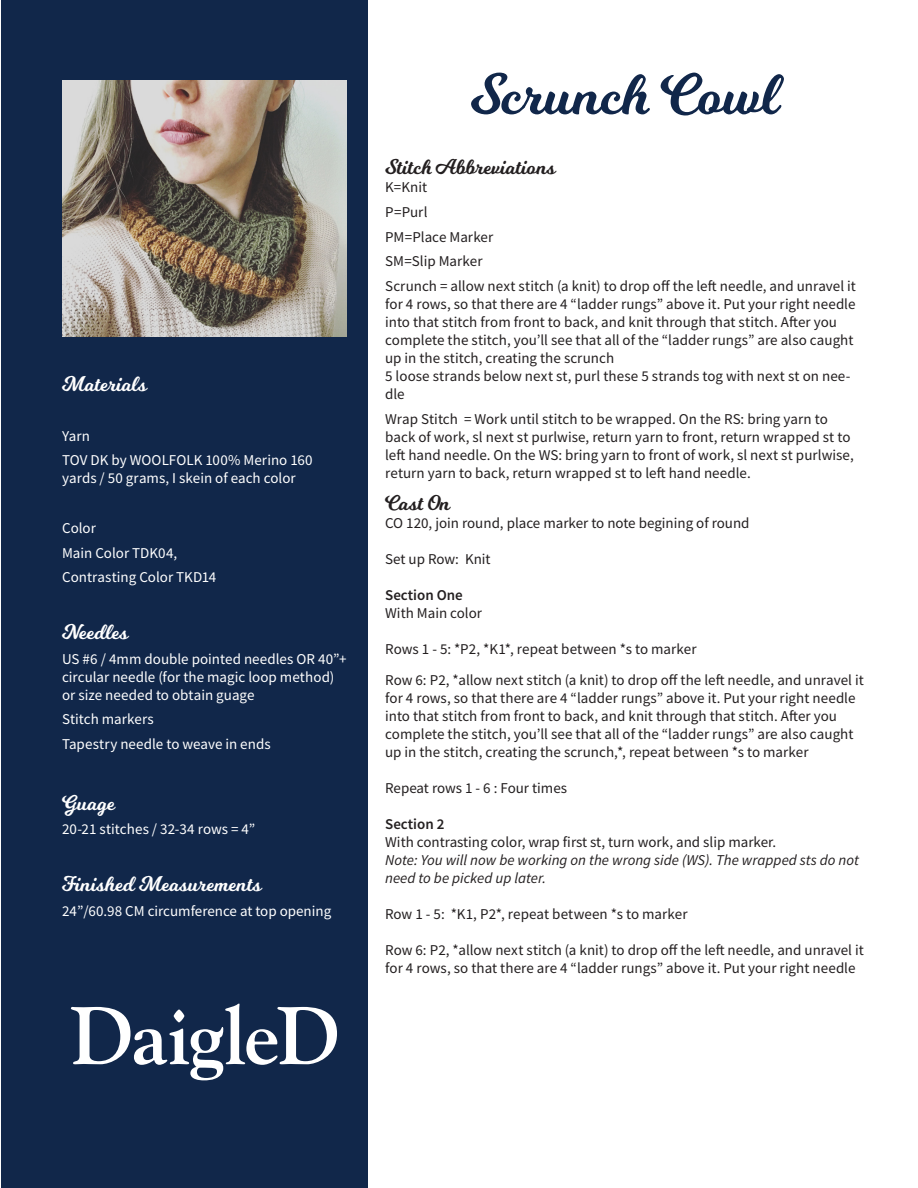
<style>
.page{position:relative;width:918px;height:1188px;background:#fff}
.page>*{position:absolute;margin:0;border:0;box-sizing:border-box;transform-origin:0 0}
.t1{font:700 81px "Goudy Std";letter-spacing:-.02em;color:#fff}
.t2{font:57px "Milkshake";letter-spacing:.005em;color:#11274a}
.t3{font:21px "Milkshake";letter-spacing:.005em;color:#fff}
.t4{font:21px "Milkshake";letter-spacing:.01em;color:#231f20}
.t5{font:15px/18px "Source Sans Pro";color:#231f20}
.t6{font:15px/18px "Source Sans Pro";color:#fff}
.t7{font:italic 15px/18px "Source Sans Pro";color:#231f20}
.t8{font:600 15px "Source Sans Pro";color:#231f20}
</style>
<div class="page">
<div style="left:1px;top:0;width:366px;height:1188px;background:#11274a"></div>
<img style="left:62px;top:81px;width:285px;height:256px">
<p class="t3" style="left:62px;top:369px;width:86px">Materials</p>
<p class="t6" style="left:62px;top:426px;width:29px">Yarn</p>
<p class="t6" style="left:62px;top:451px;width:252px">TOV DK by WOOLFOLK 100% Merino 160 yards / 50 grams, I skein of each color</p>
<p class="t6" style="left:62px;top:519px;width:35px">Color</p>
<p class="t6" style="left:62px;top:543px;width:117px">Main Color TDK04,</p>
<p class="t6" style="left:62px;top:568px;width:156px">Contrasting Color TKD14</p>
<p class="t3" style="left:62px;top:617px;width:68px">Needles</p>
<p class="t6" style="left:62px;top:650px;width:286px">US #6 / 4mm double pointed needles OR 40”+ circular needle (for the magic loop method) or size needed to obtain guage</p>
<p class="t6" style="left:62px;top:710px;width:93px">Stitch markers</p>
<p class="t6" style="left:62px;top:735px;width:210px">Tapestry needle to weave in ends</p>
<p class="t3" style="left:62px;top:788px;width:54px">Guage</p>
<p class="t6" style="left:62px;top:820px;width:195px">20-21 stitches / 32-34 rows = 4”</p>
<p class="t3" style="left:62px;top:869px;width:201px">Finished Measurements</p>
<p class="t6" style="left:62px;top:902px;width:271px">24”/60.98 CM circumference at top opening</p>
<h1 class="t1" style="left:71px;top:987px;width:271px">DaigleD</h1>
<p class="t2" style="left:470px;top:54px;width:310px">Scrunch Cowl</p>
<p class="t4" style="left:385px;top:152px;width:172px">Stitch Abbreviations</p>
<p class="t5" style="left:385px;top:178px;width:44px">K=Knit</p>
<p class="t5" style="left:385px;top:203px;width:44px">P=Purl</p>
<p class="t5" style="left:385px;top:228px;width:110px">PM=Place Marker</p>
<p class="t5" style="left:385px;top:252px;width:99px">SM=Slip Marker</p>
<p class="t5" style="left:385px;top:277px;width:472px">Scrunch = allow next stitch (a knit) to drop off the left needle, and unravel it for 4 rows, so that there are 4 “ladder rungs” above it. Put your right needle into that stitch from front to back, and knit through that stitch. After you complete the stitch, you’ll see that all of the “ladder rungs” are also caught up in the stitch, creating the scrunch<br>5 loose strands below next st, purl these 5 strands tog with next st on nee&shy;dle</p>
<p class="t5" style="left:385px;top:410px;width:470px">Wrap Stitch = Work until stitch to be wrapped. On the RS: bring yarn to back of work, sl next st purlwise, return yarn to front, return wrapped st to left hand needle. On the WS: bring yarn to front of work, sl next st purlwise, return yarn to back, return wrapped st to left hand needle.</p>
<p class="t4" style="left:385px;top:488px;width:67px">Cast On</p>
<p class="t5" style="left:385px;top:514px;width:366px">CO 120, join round, place marker to note begining of round</p>
<p class="t5" style="left:385px;top:550px;width:107px">Set up Row: Knit</p>
<p class="t8" style="left:385px;top:585px;width:79px">Section One</p>
<p class="t5" style="left:385px;top:604px;width:98px">With Main color</p>
<p class="t5" style="left:385px;top:640px;width:313px">Rows 1 - 5: *P2, *K1*, repeat between *s to marker</p>
<p class="t5" style="left:385px;top:671px;width:480px">Row 6: P2, *allow next stitch (a knit) to drop off the left needle, and unravel it for 4 rows, so that there are 4 “ladder rungs” above it. Put your right needle into that stitch from front to back, and knit through that stitch. After you complete the stitch, you’ll see that all of the “ladder rungs” are also caught up in the stitch, creating the scrunch,*, repeat between *s to marker</p>
<p class="t5" style="left:385px;top:779px;width:183px">Repeat rows 1 - 6 : Four times</p>
<p class="t8" style="left:385px;top:815px;width:61px">Section 2</p>
<p class="t5" style="left:385px;top:833px;width:393px">With contrasting color, wrap first st, turn work, and slip marker.</p>
<p class="t7" style="left:385px;top:851px;width:475px">Note: You will now be working on the wrong side (WS). The wrapped sts do not need to be picked up later.</p>
<p class="t5" style="left:385px;top:905px;width:304px">Row 1 - 5: *K1, P2*, repeat between *s to marker</p>
<p class="t5" style="left:385px;top:941px;width:480px">Row 6: P2, *allow next stitch (a knit) to drop off the left needle, and unravel it for 4 rows, so that there are 4 “ladder rungs” above it. Put your right needle</p>
</div>
